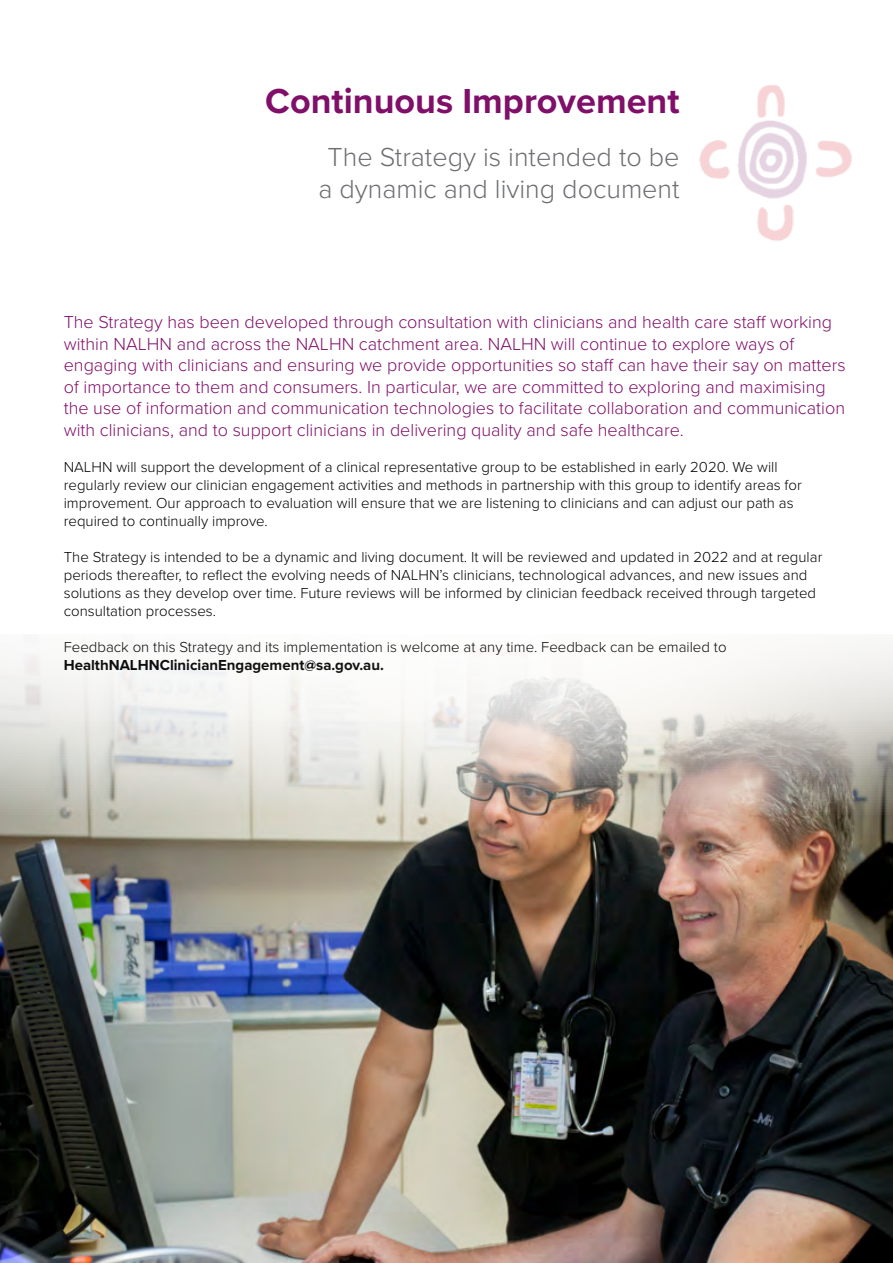
<style>
.page{position:relative;width:893px;height:1263px;background:#fff}
.page>*{position:absolute;margin:0;border:0;box-sizing:border-box;transform-origin:0 0}
.t1{font:700 36px "Proxima Nova";color:#800f69}
.t2{font:300 27px/31.5px "Proxima Nova";color:#6d6e71;text-align:center}
.t3{font:300 18px/21.6px "Proxima Nova";color:#800f69}
.t4{font:300 15px/18px "Proxima Nova";color:#000}
.t5{font:700 15px "Proxima Nova";color:#000}
</style>
<div class="page">
<img style="left:699px;top:85px;width:153px;height:156px">
<img style="left:0;top:647px;width:893px;height:616px">
<h1 class="t1" style="left:265px;top:75px;width:416px">Continuous Improvement</h1>
<h2 class="t2" style="left:318px;top:140px;width:363px">The Strategy is intended to be a dynamic and living document</h2>
<p class="t3" style="left:64px;top:310px;width:783px">The Strategy has been developed through consultation with clinicians and health care staff working within NALHN and across the NALHN catchment area. NALHN will continue to explore ways of engaging with clinicians and ensuring we provide opportunities so staff can have their say on matters of importance to them and consumers. In particular, we are committed to exploring and maximising the use of information and communication technologies to facilitate collaboration and communication with clinicians, and to support clinicians in delivering quality and safe healthcare.</p>
<p class="t4" style="left:64px;top:457px;width:740px">NALHN will support the development of a clinical representative group to be established in early 2020. We will regularly review our clinician engagement activities and methods in partnership with this group to identify areas for improvement. Our approach to evaluation will ensure that we are listening to clinicians and can adjust our path as required to continually improve.</p>
<p class="t4" style="left:64px;top:547px;width:760px">The Strategy is intended to be a dynamic and living document. It will be reviewed and updated in 2022 and at regular periods thereafter, to reflect the evolving needs of NALHN’s clinicians, technological advances, and new issues and solutions as they develop over time. Future reviews will be informed by clinician feedback received through targeted consultation processes.</p>
<p class="t4" style="left:64px;top:637px;width:664px">Feedback on this Strategy and its implementation is welcome at any time. Feedback can be emailed to</p>
<p class="t5" style="left:64px;top:654px;width:322px">HealthNALHNClinicianEngagement@sa.gov.au.</p>
</div>
